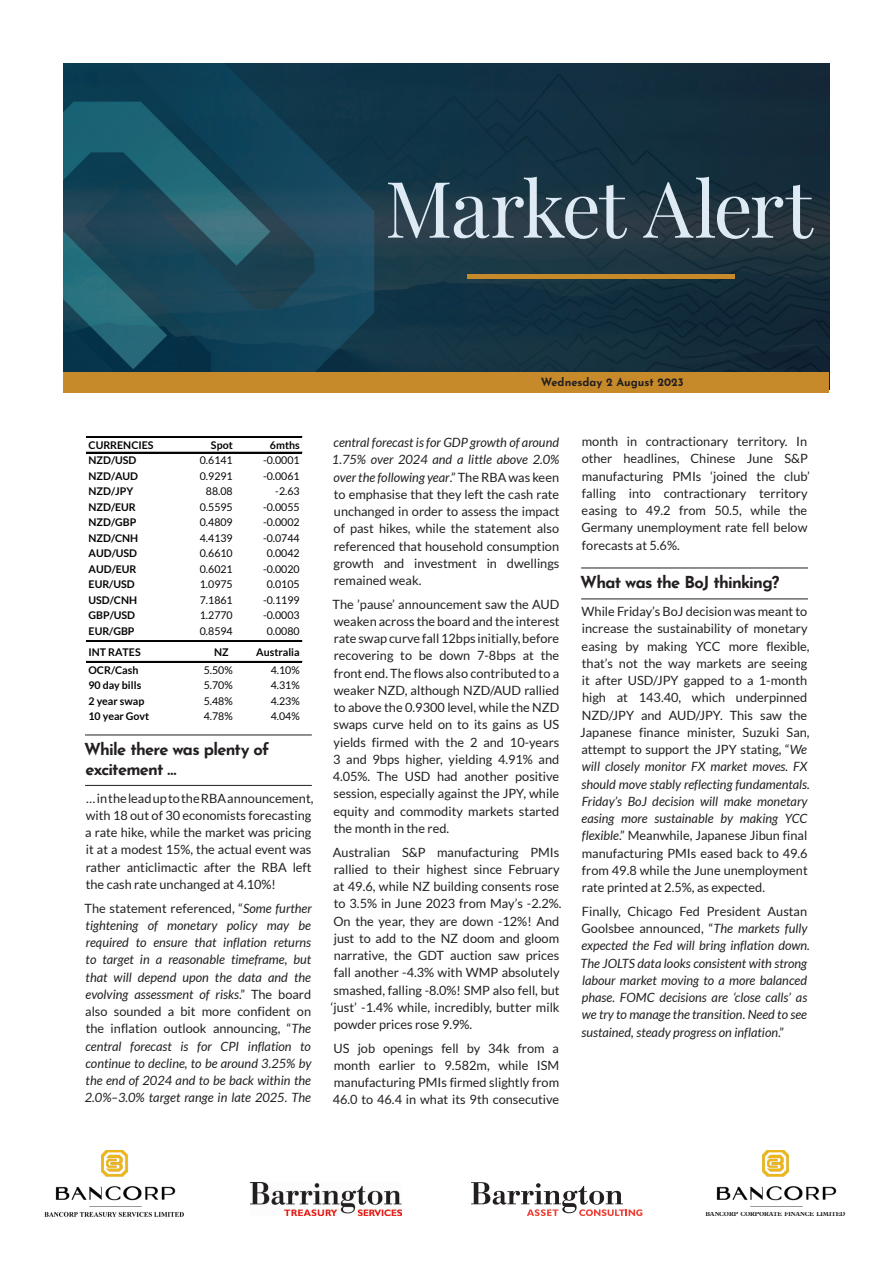
<style>
.page{position:relative;width:893px;height:1263px;background:#fff}
.page>*{position:absolute;margin:0;border:0;box-sizing:border-box;transform-origin:0 0}
.t1{font:78px "Playfair Display";letter-spacing:-.03em;color:#deeaf4}
.t2{font:700 16.5px/19.5px "Josefin Sans";letter-spacing:-.05em;color:#231f20}
.t3{font:12.75px/17.2px "Lato";color:#231f20}
.t4{font:italic 12.75px/17.2px "Lato";color:#231f20;text-align:justify}
.t5{font:700 11.25px "Josefin Sans";color:#231f20}
.t6{font:10.65px "Lato";color:#040503}
.t7{font:700 10.65px "Lato";color:#040503}
.t8{font:700 6.45px "Plantin Std";letter-spacing:-.01em;color:#231f20;scale:.93 1}
.s1{font-style:normal}
.s2{font-style:italic}
</style>
<div class="page">
<hr style="left:85px;top:735px;width:227px;height:1px;background:#231f20">
<hr style="left:85px;top:785px;width:227px;height:1px;background:#231f20">
<hr style="left:86px;top:436px;width:216px;height:1px;background:#040503">
<hr style="left:86px;top:437px;width:216px;height:1px;background:#040503">
<hr style="left:86px;top:452px;width:216px;height:1px;background:#040503">
<hr style="left:86px;top:641px;width:216px;height:1px;background:#040503">
<hr style="left:86px;top:661px;width:216px;height:1px;background:#040503">
<hr style="left:581px;top:568px;width:227px;height:1px;background:#231f20">
<hr style="left:581px;top:599px;width:227px;height:1px;background:#231f20">
<img style="left:44px;top:1150px;width:140px;height:67px">
<img style="left:251px;top:1182px;width:151px;height:33px">
<img style="left:716px;top:1150px;width:121px;height:57px">
<img style="left:64px;top:64px;width:765px;height:308px">
<div style="left:64px;top:372px;width:765px;height:21px;background:#c78a2a"></div>
<hr style="left:467px;top:275px;width:268px;height:4px;background:#c78a2a">
<svg style="left:471px;top:1182px;width:171px;height:34px"></svg>
<h1 class="t1" style="left:385px;top:148px;width:429px">Market Alert</h1>
<p class="t5" style="left:541px;top:372px;width:144px">Wednesday 2 August 2023</p>
<p class="t7" style="left:89px;top:439px;width:67px">CURRENCIES</p>
<p class="t7" style="left:211px;top:439px;width:23px">Spot</p>
<p class="t7" style="left:270px;top:439px;width:31px">6mths</p>
<p class="t7" style="left:89px;top:454px;width:49px">NZD/USD</p>
<p class="t6" style="left:200px;top:455px;width:34px">0.6141</p>
<p class="t6" style="left:263px;top:455px;width:38px">-0.0001</p>
<p class="t7" style="left:89px;top:470px;width:51px">NZD/AUD</p>
<p class="t6" style="left:200px;top:470px;width:34px">0.9291</p>
<p class="t6" style="left:263px;top:470px;width:38px">-0.0061</p>
<p class="t7" style="left:89px;top:485px;width:46px">NZD/JPY</p>
<p class="t6" style="left:206px;top:486px;width:28px">88.08</p>
<p class="t6" style="left:275px;top:486px;width:26px">-2.63</p>
<p class="t7" style="left:89px;top:501px;width:49px">NZD/EUR</p>
<p class="t6" style="left:200px;top:501px;width:34px">0.5595</p>
<p class="t6" style="left:263px;top:501px;width:38px">-0.0055</p>
<p class="t7" style="left:89px;top:516px;width:49px">NZD/GBP</p>
<p class="t6" style="left:200px;top:517px;width:34px">0.4809</p>
<p class="t6" style="left:263px;top:517px;width:38px">-0.0002</p>
<p class="t7" style="left:89px;top:532px;width:51px">NZD/CNH</p>
<p class="t6" style="left:200px;top:532px;width:34px">4.4139</p>
<p class="t6" style="left:263px;top:532px;width:38px">-0.0744</p>
<p class="t7" style="left:89px;top:547px;width:50px">AUD/USD</p>
<p class="t6" style="left:200px;top:547px;width:34px">0.6610</p>
<p class="t6" style="left:267px;top:547px;width:34px">0.0042</p>
<p class="t7" style="left:89px;top:563px;width:49px">AUD/EUR</p>
<p class="t6" style="left:200px;top:563px;width:34px">0.6021</p>
<p class="t6" style="left:263px;top:563px;width:38px">-0.0020</p>
<p class="t7" style="left:89px;top:578px;width:48px">EUR/USD</p>
<p class="t6" style="left:200px;top:578px;width:34px">1.0975</p>
<p class="t6" style="left:267px;top:578px;width:34px">0.0105</p>
<p class="t7" style="left:89px;top:594px;width:50px">USD/CNH</p>
<p class="t6" style="left:200px;top:594px;width:34px">7.1861</p>
<p class="t6" style="left:263px;top:594px;width:38px">-0.1199</p>
<p class="t7" style="left:89px;top:609px;width:48px">GBP/USD</p>
<p class="t6" style="left:200px;top:609px;width:34px">1.2770</p>
<p class="t6" style="left:263px;top:609px;width:38px">-0.0003</p>
<p class="t7" style="left:89px;top:625px;width:47px">EUR/GBP</p>
<p class="t6" style="left:200px;top:625px;width:34px">0.8594</p>
<p class="t6" style="left:267px;top:625px;width:34px">0.0080</p>
<p class="t7" style="left:89px;top:646px;width:54px">INT RATES</p>
<p class="t7" style="left:214px;top:646px;width:16px">NZ</p>
<p class="t7" style="left:256px;top:646px;width:45px">Australia</p>
<p class="t7" style="left:89px;top:664px;width:51px">OCR/Cash</p>
<p class="t6" style="left:204px;top:664px;width:31px">5.50%</p>
<p class="t6" style="left:271px;top:664px;width:31px">4.10%</p>
<p class="t7" style="left:89px;top:679px;width:54px">90 day bills</p>
<p class="t6" style="left:204px;top:679px;width:31px">5.70%</p>
<p class="t6" style="left:271px;top:679px;width:31px">4.31%</p>
<p class="t7" style="left:89px;top:695px;width:57px">2 year swap</p>
<p class="t6" style="left:204px;top:695px;width:31px">5.48%</p>
<p class="t6" style="left:271px;top:695px;width:31px">4.23%</p>
<p class="t7" style="left:89px;top:710px;width:62px">10 year Govt</p>
<p class="t6" style="left:204px;top:710px;width:31px">4.78%</p>
<p class="t6" style="left:271px;top:710px;width:31px">4.04%</p>
<p class="t2" style="left:84px;top:737px;width:187px">While there was plenty of excitement …</p>
<p class="t3" style="left:85px;top:789px;width:230px">… in the lead up to the RBA announcement, with 18 out of 30 economists forecasting a rate hike, while the market was pricing it at a modest 15%, the actual event was rather anticlimactic after the RBA left the cash rate unchanged at 4.10%!</p>
<p class="t4" style="left:85px;top:900px;width:229px"><span class="s1">The statement referenced, “</span>Some further tightening of monetary policy may be required to ensure that inflation returns to target in a reasonable timeframe, but that will depend upon the data and the evolving assessment of risks<span class="s1">.” The board also sounded a bit more confident on the inflation outlook announcing, “</span>The central forecast is for CPI inflation to continue to decline, to be around 3.25% by the end of 2024 and to be back within the 2.0%–3.0% target range in late 2025. The</p>
<p class="t3" style="left:332px;top:434px;width:229px;text-align:justify"><span class="s2">central forecast is for GDP growth of around 1.75% over 2024 and a little above 2.0% over the following year</span>.” The RBA was keen to emphasise that they left the cash rate unchanged in order to assess the impact of past hikes, while the statement also referenced that household consumption growth and investment in dwellings remained weak.</p>
<p class="t3" style="left:333px;top:595px;width:229px;text-align:justify">The ’pause’ announcement saw the AUD weaken across the board and the interest rate swap curve fall 12bps initially, before recovering to be down 7-8bps at the front end. The flows also contributed to a weaker NZD, although NZD/AUD rallied to above the 0.9300 level, while the NZD swaps curve held on to its gains as US yields firmed with the 2 and 10-years 3 and 9bps higher, yielding 4.91% and 4.05%. The USD had another positive session, especially against the JPY, while equity and commodity markets started the month in the red.</p>
<p class="t3" style="left:331px;top:843px;width:232px">Australian S&amp;P manufacturing PMIs rallied to their highest since February at 49.6, while NZ building consents rose to 3.5% in June 2023 from May’s -2.2%.<br>On the year, they are down -12%! And just to add to the NZ doom and gloom narrative, the GDT auction saw prices fall another -4.3% with WMP absolutely smashed, falling -8.0%! SMP also fell, but ‘just’ -1.4% while, incredibly, butter milk powder prices rose 9.9%.</p>
<p class="t3" style="left:333px;top:1039px;width:228px;text-align:justify">US job openings fell by 34k from a month earlier to 9.582m, while ISM manufacturing PMIs firmed slightly from 46.0 to 46.4 in what its 9th consecutive</p>
<p class="t3" style="left:582px;top:433px;width:230px">month in contractionary territory. In other headlines, Chinese June S&amp;P manufacturing PMIs ‘joined the club’ falling into contractionary territory easing to 49.2 from 50.5, while the Germany unemployment rate fell below forecasts at 5.6%.</p>
<p class="t2" style="left:580px;top:570px;width:201px">What was the BoJ thinking?</p>
<p class="t3" style="left:580px;top:603px;width:231px">While Friday’s BoJ decision was meant to increase the sustainability of monetary easing by making YCC more flexible, that’s not the way markets are seeing it after USD/JPY gapped to a 1-month high at 143.40, which underpinned NZD/JPY and AUD/JPY. This saw the Japanese finance minister, Suzuki San, attempt to support the JPY stating, “<span class="s2">We will closely monitor FX market moves. FX should move stably reflecting fundamentals.<br>Friday’s BoJ decision will make monetary easing more sustainable by making YCC flexible</span>.” Meanwhile, Japanese Jibun final manufacturing PMIs eased back to 49.6 from 49.8 while the June unemployment rate printed at 2.5%, as expected.</p>
<p class="t4" style="left:580px;top:903px;width:231px;text-align:left"><span class="s1">Finally, Chicago Fed President Austan Goolsbee announced, “</span>The markets fully expected the Fed will bring inflation down.<br>The JOLTS data looks consistent with strong labour market moving to a more balanced phase. FOMC decisions are ‘close calls’ as we try to manage the transition. Need to see sustained, steady progress on inflation<span class="s1">.”</span></p>
<p class="t8" style="left:705px;top:1210px;width:152px">BANCORP CORPORATE FINANCE LIMITED</p>
</div>
